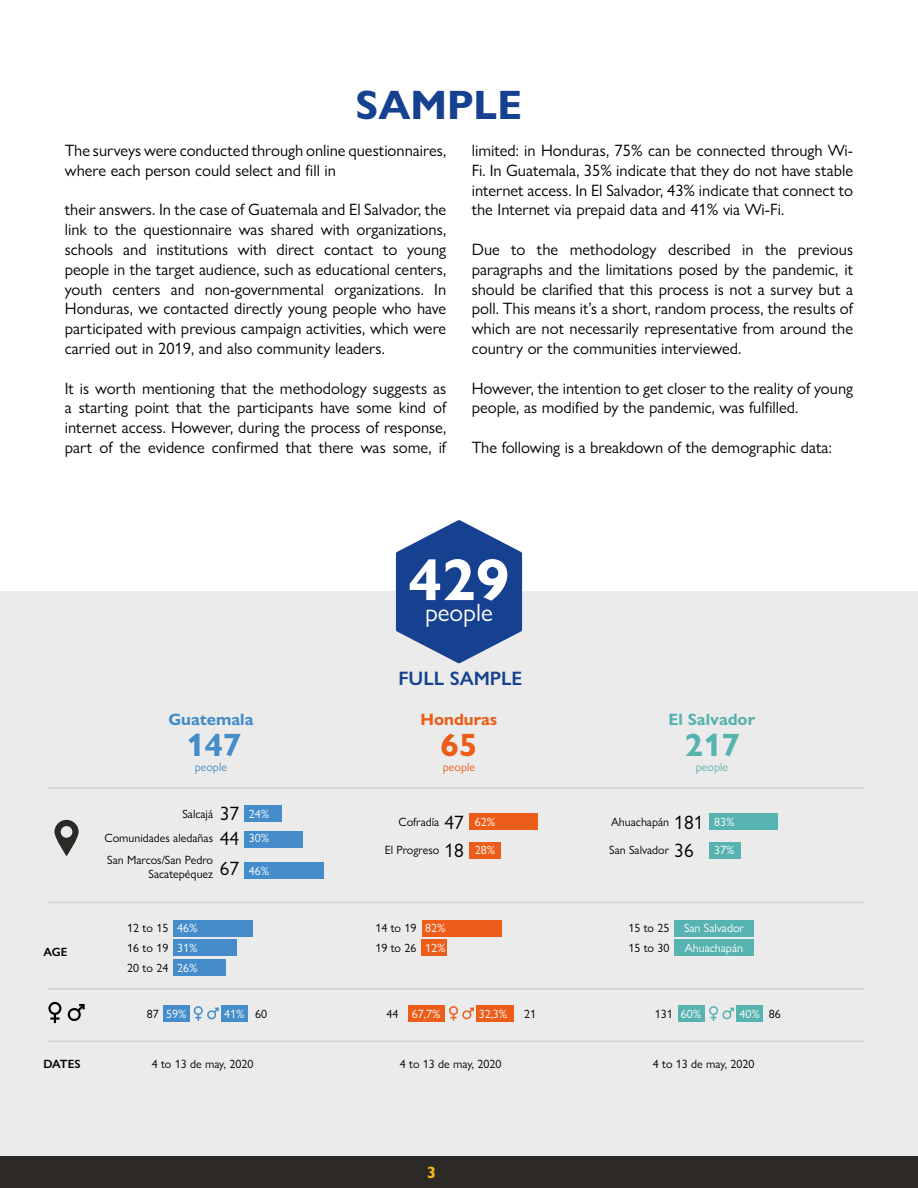
<style>
.page{position:relative;width:918px;height:1188px;background:#fff}
.page>*{position:absolute;margin:0;border:0;box-sizing:border-box;transform-origin:0 0}
.t1{font:700 59.4px "Gill Sans Nova";color:#fff}
.t2{font:700 41.25px "Gill Sans Nova";color:#164190}
.t3{font:700 32.4px "Gill Sans Nova";color:#448cca}
.t4{font:700 32.4px "Gill Sans Nova";color:#57b3b0}
.t5{font:700 32.4px "Gill Sans Nova";color:#eb5d18}
.t6{font:25.2px "Gill Sans Nova";color:#fff}
.t7{font:600 19.5px "Gill Sans Nova";color:#164190}
.t8{font:19.35px/28.3px "Gill Sans Nova";color:#000}
.t9{font:16.5px/19.8px "Gill Sans Nova";color:#000;text-align:justify}
.t10{font:700 16.5px "Gill Sans Nova";color:#57b3b0}
.t11{font:700 16.5px "Gill Sans Nova";color:#448cca}
.t12{font:700 16.5px "Gill Sans Nova";color:#eb5d18}
.t13{font:700 16.5px "Gill Sans Nova";color:#fab71d}
.t14{font:12px/14.4px "Gill Sans Nova";color:#000;text-align:right}
.t15{font:12px/24.6px "Gill Sans Nova";color:#fff}
.t16{font:600 12px "Gill Sans Nova";letter-spacing:-.015em;color:#000}
.t17{font:12px "Gill Sans Nova";color:#448cca}
.t18{font:12px "Gill Sans Nova";color:#eb5d18}
.t19{font:12px "Gill Sans Nova";color:#57b3b0}
</style>
<div class="page">
<div style="left:0;top:592px;width:918px;height:564px;background:#ebebeb"></div>
<div style="left:0;top:1156px;width:918px;height:32px;background:#2c2926"></div>
<svg style="left:396px;top:520px;width:126px;height:143px"></svg>
<svg style="left:54px;top:820px;width:25px;height:36px"></svg>
<div style="left:173px;top:920px;width:80px;height:16px;background:#448cca"></div>
<div style="left:245px;top:805px;width:37px;height:17px;background:#448cca"></div>
<div style="left:469px;top:813px;width:69px;height:17px;background:#eb5d18"></div>
<div style="left:709px;top:813px;width:69px;height:17px;background:#57b3b0"></div>
<div style="left:245px;top:831px;width:58px;height:17px;background:#448cca"></div>
<div style="left:469px;top:842px;width:32px;height:16px;background:#eb5d18"></div>
<div style="left:709px;top:842px;width:32px;height:16px;background:#57b3b0"></div>
<div style="left:245px;top:862px;width:79px;height:17px;background:#448cca"></div>
<div style="left:422px;top:920px;width:80px;height:16px;background:#eb5d18"></div>
<div style="left:675px;top:920px;width:79px;height:16px;background:#57b3b0"></div>
<div style="left:173px;top:939px;width:64px;height:17px;background:#448cca"></div>
<div style="left:422px;top:939px;width:25px;height:17px;background:#eb5d18"></div>
<div style="left:675px;top:939px;width:79px;height:17px;background:#57b3b0"></div>
<div style="left:173px;top:959px;width:53px;height:17px;background:#448cca"></div>
<div style="left:163px;top:1005px;width:26px;height:17px;background:#448cca"></div>
<div style="left:408px;top:1005px;width:37px;height:17px;background:#eb5d18"></div>
<div style="left:679px;top:1005px;width:26px;height:17px;background:#57b3b0"></div>
<div style="left:221px;top:1005px;width:26px;height:17px;background:#448cca"></div>
<div style="left:476px;top:1005px;width:38px;height:17px;background:#eb5d18"></div>
<div style="left:736px;top:1005px;width:27px;height:17px;background:#57b3b0"></div>
<div style="left:194px;top:1006px;width:9px;height:9px;border:2px solid #448cca;border-radius:50%"></div>
<svg style="left:195px;top:1007px;width:24px;height:14px"></svg>
<div style="left:449px;top:1006px;width:9px;height:9px;border:2px solid #eb5d18;border-radius:50%"></div>
<svg style="left:450px;top:1007px;width:24px;height:14px"></svg>
<div style="left:709px;top:1006px;width:9px;height:9px;border:2px solid #57b3b0;border-radius:50%"></div>
<svg style="left:710px;top:1007px;width:25px;height:14px"></svg>
<div style="left:48px;top:1002px;width:13px;height:13px;border:2px solid #000;border-radius:50%"></div>
<svg style="left:50px;top:1014px;width:9px;height:9px"></svg>
<svg style="left:67px;top:1003px;width:18px;height:18px"></svg>
<hr style="left:48px;top:902px;width:816px;height:1px;background:#d3d0d0">
<hr style="left:48px;top:988px;width:816px;height:2px;background:#d3d0d0">
<hr style="left:48px;top:1041px;width:816px;height:1px;background:#d3d0d0">
<hr style="left:48px;top:787px;width:816px;height:2px;background:#d3d0d0">
<h2 class="t2" style="left:355px;top:79px;width:168px">SAMPLE</h2>
<p class="t9" style="left:65px;top:140px;width:383px">The surveys were conducted through online questionnaires, where each person could select and fill in</p>
<p class="t9" style="left:65px;top:200px;width:383px">their answers. In the case of Guatemala and El Salvador, the link to the questionnaire was shared with organizations, schools and institutions with direct contact to young people in the target audience, such as educational centers, youth centers and non-governmental organizations. In Honduras, we contacted directly young people who have participated with previous campaign activities, which were carried out in 2019, and also community leaders.</p>
<p class="t9" style="left:65px;top:378px;width:383px">It is worth mentioning that the methodology suggests as a starting point that the participants have some kind of internet access. However, during the process of response, part of the evidence confirmed that there was some, if</p>
<p class="t9" style="left:472px;top:140px;width:383px">limited: in Honduras, 75% can be connected through Wi-Fi. In Guatemala, 35% indicate that they do not have stable internet access. In El Salvador, 43% indicate that connect to the Internet via prepaid data and 41% via Wi-Fi.</p>
<p class="t9" style="left:472px;top:239px;width:383px">Due to the methodology described in the previous paragraphs and the limitations posed by the pandemic, it should be clarified that this process is not a survey but a poll. This means it’s a short, random process, the results of which are not necessarily representative from around the country or the communities interviewed.</p>
<p class="t9" style="left:472px;top:378px;width:383px">However, the intention to get closer to the reality of young people, as modified by the pandemic, was fulfilled.</p>
<p class="t9" style="left:472px;top:437px;width:362px">The following is a breakdown of the demographic data:</p>
<h1 class="t1" style="left:409px;top:543px;width:102px">429</h1>
<h3 class="t6" style="left:425px;top:597px;width:69px">people</h3>
<p class="t7" style="left:399px;top:666px;width:125px">FULL SAMPLE</p>
<p class="t11" style="left:168px;top:709px;width:87px">Guatemala</p>
<h3 class="t3" style="left:187px;top:725px;width:57px">147</h3>
<p class="t17" style="left:195px;top:759px;width:34px">people</p>
<p class="t18" style="left:443px;top:759px;width:34px">people</p>
<p class="t12" style="left:421px;top:709px;width:78px">Honduras</p>
<p class="t10" style="left:669px;top:709px;width:88px">El Salvador</p>
<h3 class="t5" style="left:441px;top:725px;width:38px">65</h3>
<h3 class="t4" style="left:685px;top:725px;width:57px">217</h3>
<p class="t19" style="left:696px;top:759px;width:34px">people</p>
<p class="t16" style="left:43px;top:945px;width:25px">AGE</p>
<p class="t8" style="left:220px;top:801px;width:21px;line-height:24.6px">37<br>44</p>
<p class="t14" style="left:182px;top:806px;width:32px">Salcajá</p>
<p class="t14" style="left:105px;top:831px;width:110px">Comunidades aledañas</p>
<p class="t14" style="left:107px;top:852px;width:107px">San Marcos/San Pedro<br>Sacatepéquez</p>
<p class="t8" style="left:220px;top:854px;width:21px">67</p>
<p class="t15" style="left:249px;top:801px;width:22px">24%<br>30%</p>
<p class="t15" style="left:249px;top:858px;width:22px">46%</p>
<p class="t8" style="left:444px;top:808px;width:21px">47</p>
<p class="t8" style="left:674px;top:808px;width:31px">181<br>36</p>
<p class="t15" style="left:475px;top:810px;width:22px">62%</p>
<p class="t15" style="left:714px;top:810px;width:22px">83%</p>
<p class="t14" style="left:398px;top:815px;width:42px">Cofradía</p>
<p class="t14" style="left:611px;top:815px;width:60px">Ahuachapán</p>
<p class="t8" style="left:444px;top:836px;width:21px">18</p>
<p class="t15" style="left:475px;top:838px;width:22px">28%</p>
<p class="t15" style="left:714px;top:838px;width:22px">37%</p>
<p class="t14" style="left:609px;top:843px;width:62px">San Salvador</p>
<p class="t14" style="left:385px;top:843px;width:56px">El Progreso</p>
<p class="t15" style="left:177px;top:916px;width:22px">46%</p>
<p class="t15" style="left:425px;top:916px;width:22px">82%</p>
<p class="t15" style="left:684px;top:916px;width:61px">San Salvador</p>
<p class="t15" style="left:177px;top:936px;width:22px">31%</p>
<p class="t15" style="left:425px;top:936px;width:22px">12%</p>
<p class="t15" style="left:685px;top:936px;width:60px">Ahuachapán</p>
<p class="t15" style="left:177px;top:955px;width:22px">26%</p>
<p class="t15" style="left:166px;top:1001px;width:22px">59%</p>
<p class="t15" style="left:224px;top:1001px;width:22px">41%</p>
<p class="t15" style="left:412px;top:1001px;width:30px">67,7%</p>
<p class="t15" style="left:479px;top:1001px;width:30px">32,3%</p>
<p class="t15" style="left:681px;top:1001px;width:22px">60%</p>
<p class="t15" style="left:739px;top:1001px;width:22px">40%</p>
<p class="t14" style="left:127px;top:921px;width:43px">12 to 15</p>
<p class="t14" style="left:375px;top:921px;width:43px">14 to 19</p>
<p class="t14" style="left:628px;top:921px;width:43px">15 to 25</p>
<p class="t14" style="left:127px;top:941px;width:43px">16 to 19</p>
<p class="t14" style="left:375px;top:941px;width:43px">19 to 26</p>
<p class="t14" style="left:628px;top:941px;width:43px">15 to 30</p>
<p class="t14" style="left:127px;top:960px;width:43px">20 to 24</p>
<p class="t14" style="left:147px;top:1007px;width:13px">87</p>
<p class="t14" style="left:387px;top:1007px;width:13px">44</p>
<p class="t14" style="left:655px;top:1007px;width:19px">131</p>
<p class="t14" style="left:255px;top:1007px;width:13px">60</p>
<p class="t14" style="left:524px;top:1007px;width:13px">21</p>
<p class="t14" style="left:769px;top:1007px;width:13px">86</p>
<p class="t16" style="left:43px;top:1057px;width:39px">DATES</p>
<p class="t14" style="left:400px;top:1057px;width:103px">4 to 13 de may, 2020</p>
<p class="t14" style="left:653px;top:1057px;width:103px">4 to 13 de may, 2020</p>
<p class="t14" style="left:152px;top:1057px;width:103px">4 to 13 de may, 2020</p>
<p class="t13" style="left:427px;top:1162px;width:11px">3</p>
</div>
